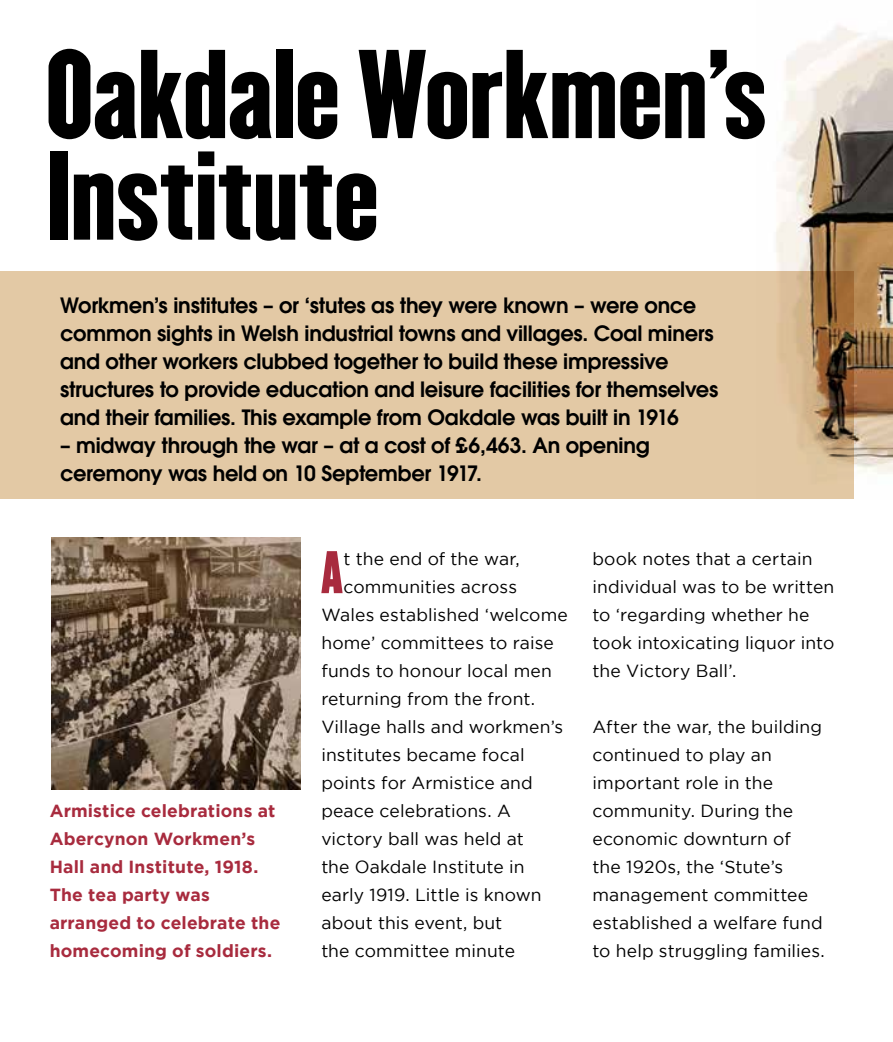
<style>
.page{position:relative;width:893px;height:1042px;background:#fff}
.page>*{position:absolute;margin:0;border:0;box-sizing:border-box;transform-origin:0 0}
.t1{font:110.25px/101.5px "Champion HTF Lightweight";letter-spacing:-.01em;color:#000}
.t2{font:52.5px "Champion HTF Lightweight";color:#a82b3e}
.t3{font:600 21px/28px "Avant Garde";letter-spacing:-.01em;color:#000}
.t4{font:17.5px/28px "Gotham";letter-spacing:.005em;color:#000}
.t5{font:700 17.5px/28px "Gotham";letter-spacing:.01em;color:#a82b3e}
</style>
<div class="page">
<img style="left:776px;top:25px;width:117px;height:474px">
<div style="left:0;top:271px;width:853px;height:228px;background:#e3c9a5"></div>
<img style="left:51px;top:537px;width:250px;height:252px">
<h1 class="t1" style="left:45px;top:46px;width:723px">Oakdale Workmen’s<br>Institute</h1>
<p class="t3" style="left:60px;top:291px;width:660px">Workmen’s institutes – or ‘stutes as they were known – were once common sights in Welsh industrial towns and villages. Coal miners and other workers clubbed together to build these impressive structures to provide education and leisure facilities for themselves and their families. This example from Oakdale was built in 1916</p>
<p class="t3" style="left:60px;top:431px;width:591px">– midway through the war – at a cost of £6,463. An opening ceremony was held on 10 September 1917.</p>
<p class="t5" style="left:50px;top:797px;width:232px">Armistice celebrations at<br>Abercynon Workmen’s<br>Hall and Institute, 1918.<br>The tea party was arranged to celebrate the homecoming of soldiers.</p>
<h2 class="t2" style="left:321px;top:537px;width:24px">A</h2>
<p class="t4" style="left:343px;top:545px;width:178px">t the end of the war,</p>
<p class="t4" style="left:343px;top:573px;width:175px">communities across</p>
<p class="t4" style="left:321px;top:601px;width:248px">Wales established ‘welcome</p>
<p class="t4" style="left:321px;top:629px;width:234px">home’ committees to raise</p>
<p class="t4" style="left:321px;top:657px;width:232px">funds to honour local men</p>
<p class="t4" style="left:321px;top:685px;width:215px">returning from the front.</p>
<p class="t4" style="left:321px;top:713px;width:243px">Village halls and workmen’s</p>
<p class="t4" style="left:321px;top:741px;width:205px">institutes became focal</p>
<p class="t4" style="left:321px;top:769px;width:213px">points for Armistice and</p>
<p class="t4" style="left:321px;top:797px;width:191px">peace celebrations. A</p>
<p class="t4" style="left:321px;top:825px;width:204px">victory ball was held at</p>
<p class="t4" style="left:321px;top:853px;width:205px">the Oakdale Institute in</p>
<p class="t4" style="left:321px;top:881px;width:222px">early 1919. Little is known</p>
<p class="t4" style="left:321px;top:909px;width:183px">about this event, but</p>
<p class="t4" style="left:321px;top:937px;width:195px">the committee minute</p>
<p class="t4" style="left:592px;top:545px;width:243px">book notes that a certain individual was to be written to ‘regarding whether he took intoxicating liquor into the Victory Ball’.</p>
<p class="t4" style="left:592px;top:713px;width:234px">After the war, the building continued to play an important role in the community. During the economic downturn of<br>the 1920s, the ‘Stute’s management committee established a welfare fund to help struggling families.</p>
</div>
